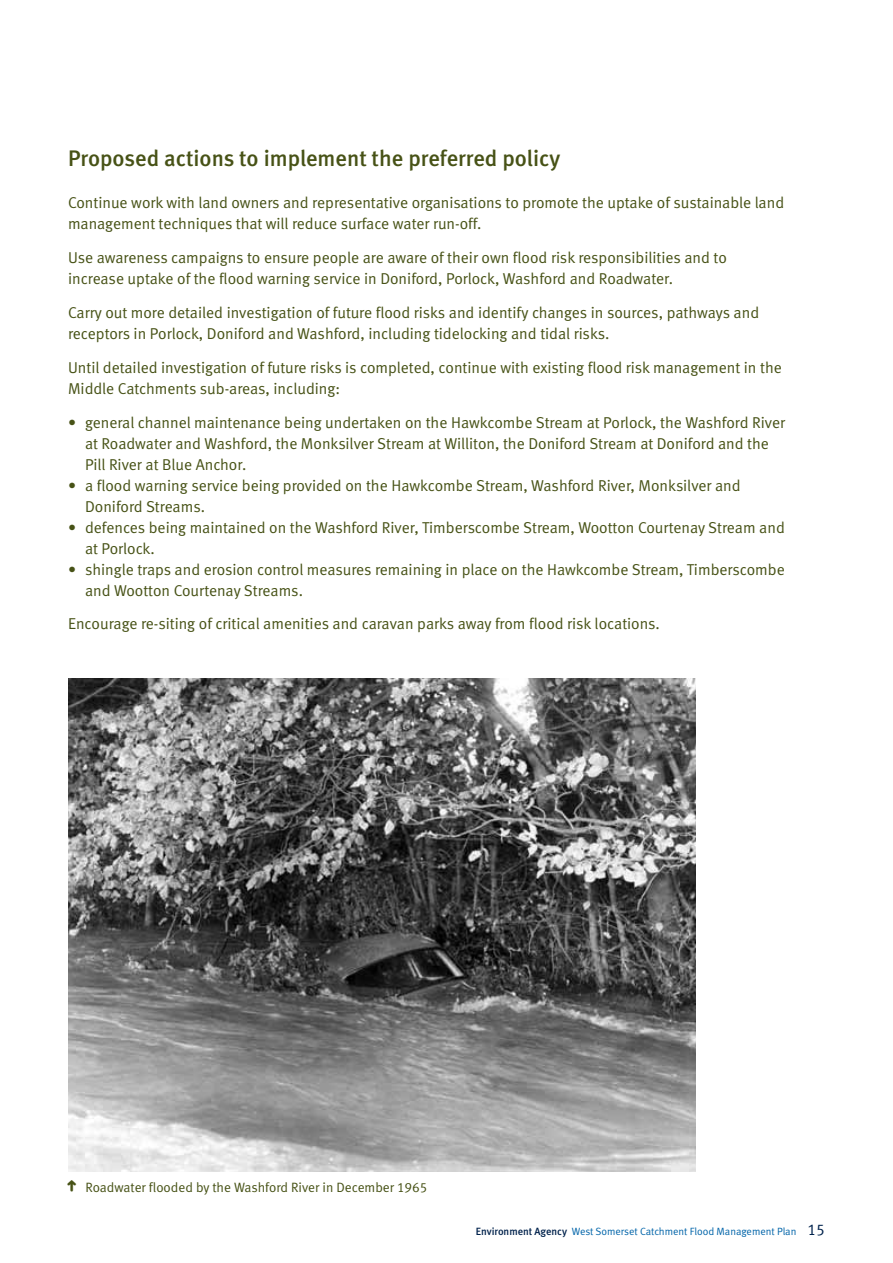
<style>
.page{position:relative;width:893px;height:1263px;background:#fff}
.page>*{position:absolute;margin:0;border:0;box-sizing:border-box;transform-origin:0 0}
.t1{font:500 22.5px "EA Meta";color:#475216}
.t2{font:15.75px/21px "EA Meta Normal";color:#475216}
.t3{font:13.5px "EA Meta Normal";color:#475216}
.t4{font:10.5px "EA Meta Normal";color:#0064a9}
.s1{font-family:"EA Meta";font-weight:500;color:#00224c}
.s2{font-size:15.75px;color:#00224c}
</style>
<div class="page">
<img style="left:68px;top:678px;width:628px;height:493px">
<h1 class="t1" style="left:68px;top:150px;width:494px">Proposed actions to implement the preferred policy</h1>
<p class="t2" style="left:68px;top:194px;width:718px">Continue work with land owners and representative organisations to promote the uptake of sustainable land management techniques that will reduce surface water run-off.</p>
<p class="t2" style="left:68px;top:248px;width:660px">Use awareness campaigns to ensure people are aware of their own flood risk responsibilities and to increase uptake of the flood warning service in Doniford, Porlock, Washford and Roadwater.</p>
<p class="t2" style="left:68px;top:303px;width:693px">Carry out more detailed investigation of future flood risks and identify changes in sources, pathways and receptors in Porlock, Doniford and Washford, including tidelocking and tidal risks.</p>
<p class="t2" style="left:68px;top:358px;width:715px">Until detailed investigation of future risks is completed, continue with existing flood risk management in the<br>Middle Catchments sub-areas, including:</p>
<p class="t2" style="left:85px;top:413px;width:701px;text-indent:-17px">• general channel maintenance being undertaken on the Hawkcombe Stream at Porlock, the Washford River at Roadwater and Washford, the Monksilver Stream at Williton, the Doniford Stream at Doniford and the<br>Pill River at Blue Anchor.</p>
<p class="t2" style="left:85px;top:476px;width:657px;text-indent:-17px">• a flood warning service being provided on the Hawkcombe Stream, Washford River, Monksilver and<br>Doniford Streams.</p>
<p class="t2" style="left:85px;top:518px;width:701px;text-indent:-17px">• defences being maintained on the Washford River, Timberscombe Stream, Wootton Courtenay Stream and at Porlock.</p>
<p class="t2" style="left:85px;top:560px;width:701px;text-indent:-17px">• shingle traps and erosion control measures remaining in place on the Hawkcombe Stream, Timberscombe and Wootton Courtenay Streams.</p>
<p class="t2" style="left:68px;top:614px;width:593px">Encourage re-siting of critical amenities and caravan parks away from flood risk locations.</p>
<p class="t3" style="left:86px;top:1182px;width:343px">Roadwater flooded by the Washford River in December 1965</p>
<p class="t4" style="left:476px;top:1227px;width:351px"><span class="s1">Environment Agency</span> West Somerset Catchment Flood Management Plan <span class="s2">15</span></p>
</div>
